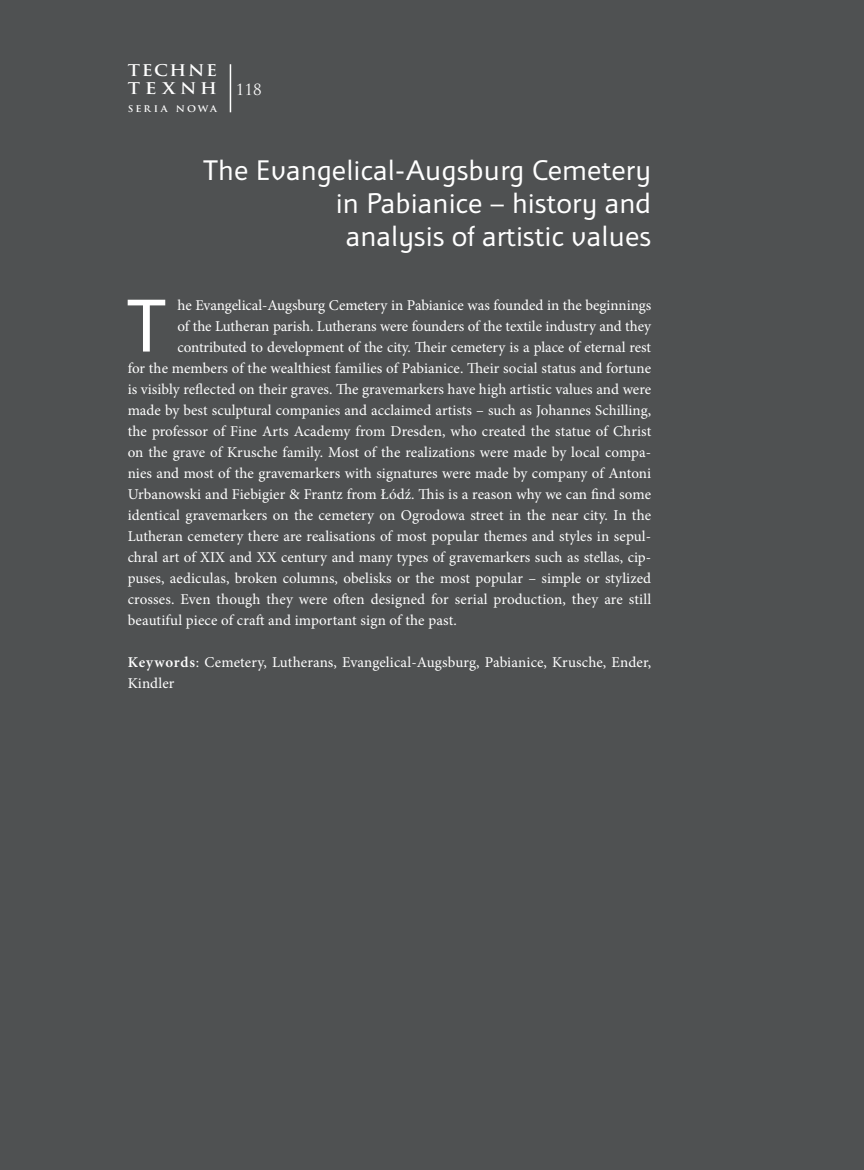
<style>
.page{position:relative;width:864px;height:1170px;background:#fff}
.page>*{position:absolute;margin:0;border:0;box-sizing:border-box;transform-origin:0 0}
.t1{font:79.2px "Apolonia Nova OT";color:#fff}
.t2{font:30px/33px "Apolonia Nova OT";letter-spacing:.005em;color:#fff;text-align:right}
.t3{font:700 15.75px/18px "Trajan Pro";letter-spacing:.105em;color:#fff;scale:1.1 1}
.t4{font:15px/21px "Minion Pro";color:#fff}
.t5{font:15px "Trajan Pro";color:#fff}
.t6{font:700 9px "Trajan Pro";letter-spacing:.205em;color:#fff;scale:1.08 1}
.s1{font-weight:600}
</style>
<div class="page">
<div style="left:0;top:0;width:863px;height:1169px;background:#4f5152"></div>
<hr style="left:229px;top:64px;width:2px;height:48px;background:#fff">
<p class="t3" style="left:128px;top:61px;width:83px">TECHNE<br>TEXNH</p>
<p class="t6" style="left:128px;top:103px;width:84px">SERIA NOWA</p>
<p class="t5" style="left:236px;top:80px;width:27px">118</p>
<h2 class="t2" style="left:203px;top:154px;width:449px">The Evangelical-Augsburg Cemetery in Pabianice – history and<br>analysis of artistic values</h2>
<h1 class="t1" style="left:127px;top:281px;width:40px">T</h1>
<p class="t4" style="left:177px;top:294px;width:475px">he Evangelical-Augsburg Cemetery in Pabianice was founded in the beginnings</p>
<p class="t4" style="left:177px;top:315px;width:475px">of the Lutheran parish. Lutherans were founders of the textile industry and they</p>
<p class="t4" style="left:177px;top:336px;width:475px">contributed to development of the city. Their cemetery is a place of eternal rest</p>
<p class="t4" style="left:128px;top:357px;width:524px">for the members of the wealthiest families of Pabianice. Their social status and fortune</p>
<p class="t4" style="left:128px;top:378px;width:524px">is visibly reflected on their graves. The gravemarkers have high artistic values and were</p>
<p class="t4" style="left:128px;top:399px;width:525px">made by best sculptural companies and acclaimed artists – such as Johannes Schilling,</p>
<p class="t4" style="left:128px;top:420px;width:525px">the professor of Fine Arts Academy from Dresden, who created the statue of Christ</p>
<p class="t4" style="left:128px;top:441px;width:524px">on the grave of Krusche family. Most of the realizations were made by local compa-</p>
<p class="t4" style="left:128px;top:462px;width:524px">nies and most of the gravemarkers with signatures were made by company of Antoni</p>
<p class="t4" style="left:128px;top:483px;width:524px">Urbanowski and Fiebigier &amp; Frantz from Łódź. This is a reason why we can find some</p>
<p class="t4" style="left:128px;top:504px;width:524px">identical gravemarkers on the cemetery on Ogrodowa street in the near city. In the</p>
<p class="t4" style="left:128px;top:525px;width:524px">Lutheran cemetery there are realisations of most popular themes and styles in sepul-</p>
<p class="t4" style="left:128px;top:546px;width:525px">chral art of XIX and XX century and many types of gravemarkers such as stellas, cip-</p>
<p class="t4" style="left:128px;top:567px;width:524px">puses, aediculas, broken columns, obelisks or the most popular – simple or stylized</p>
<p class="t4" style="left:128px;top:588px;width:525px">crosses. Even though they were often designed for serial production, they are still</p>
<p class="t4" style="left:128px;top:609px;width:330px">beautiful piece of craft and important sign of the past.</p>
<p class="t4" style="left:128px;top:651px;width:525px"><span class="s1">Keywords</span>: Cemetery, Lutherans, Evangelical-Augsburg, Pabianice, Krusche, Ender,<br>Kindler</p>
</div>
